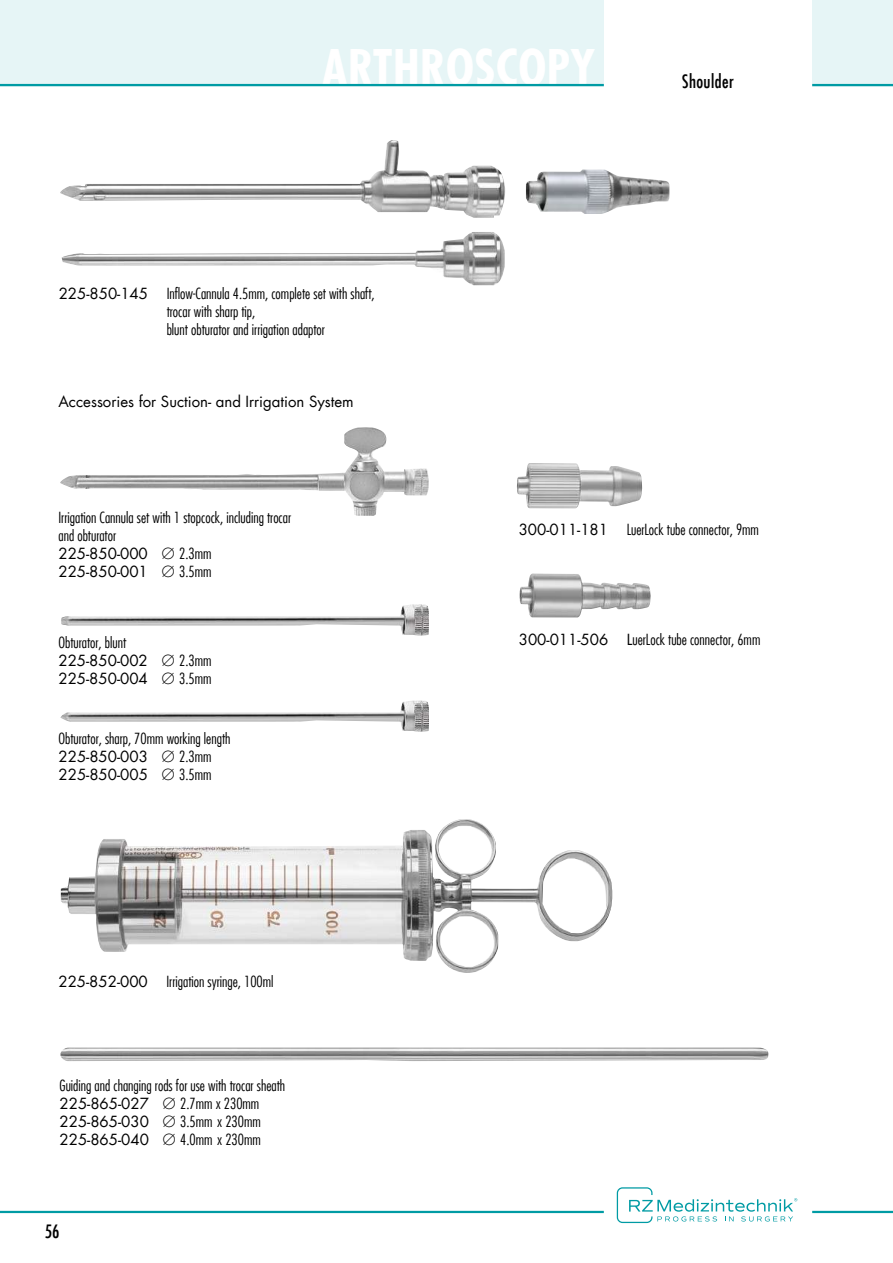
<style>
.page{position:relative;width:893px;height:1263px;background:#fff}
.page>*{position:absolute;margin:0;border:0;box-sizing:border-box;transform-origin:0 0}
.t1{font:700 condensed 48px "Futura LT";letter-spacing:.01em;color:#fff}
.t2{font:condensed 18px "Futura LT";letter-spacing:.025em;color:#000}
.t3{font:300 condensed 15px/18px "Futura LT";color:#000}
.t4{font:15px "Futura LT";color:#000}
.s1{font-weight:400;font-stretch:normal}
.s2{font-stretch:normal}
</style>
<div class="page">
<div style="left:0;top:0;width:604px;height:86px;background:#e6f5f6"></div>
<div style="left:812px;top:0;width:81px;height:86px;background:#e6f5f6"></div>
<hr style="left:812px;top:84px;width:81px;height:2px;background:#009ba4">
<svg style="left:617px;top:1187px;width:180px;height:36px"></svg>
<hr style="left:812px;top:1211px;width:81px;height:2px;background:#009ba4">
<hr style="left:0;top:1211px;width:604px;height:2px;background:#009ba4">
<img style="left:60px;top:140px;width:445px;height:78px">
<img style="left:62px;top:232px;width:443px;height:53px">
<img style="left:526px;top:170px;width:143px;height:44px">
<img style="left:60px;top:427px;width:369px;height:89px">
<img style="left:61px;top:819px;width:551px;height:154px">
<img style="left:60px;top:1048px;width:709px;height:13px">
<img style="left:517px;top:463px;width:126px;height:45px">
<img style="left:520px;top:573px;width:131px;height:44px">
<img style="left:60px;top:700px;width:369px;height:32px">
<img style="left:61px;top:604px;width:368px;height:32px">
<hr style="left:0;top:84px;width:604px;height:2px;background:#009ba4">
<h1 class="t1" style="left:322px;top:37px;width:275px">ARTHROSCOPY</h1>
<p class="t3" style="left:167px;top:285px;width:209px;text-indent:-108px"><span class="s1">225-850-145</span> Inflow-Cannula 4.5mm, complete set with shaft, trocar with sharp tip,<br>blunt obturator and irrigation adaptor</p>
<p class="t4" style="left:58px;top:392px;width:297px">Accessories for Suction- and Irrigation System</p>
<p class="t2" style="left:682px;top:71px;width:53px">Shoulder</p>
<p class="t3" style="left:58px;top:508px;width:234px">Irrigation Cannula set with 1 stopcock, including trocar and obturator<br><span class="s1">225-850-000</span> <span class="s2">Ø</span> 2.3mm<br><span class="s1">225-850-001</span> <span class="s2">Ø</span> 3.5mm</p>
<p class="t3" style="left:58px;top:633px;width:155px">Obturator, blunt<br><span class="s1">225-850-002</span> <span class="s2">Ø</span> 2.3mm<br><span class="s1">225-850-004</span> <span class="s2">Ø</span> 3.5mm</p>
<p class="t3" style="left:59px;top:730px;width:173px">Obturator, sharp, 70mm working length<br><span class="s1">225-850-003</span> <span class="s2">Ø</span> 2.3mm<br><span class="s1">225-850-005</span> <span class="s2">Ø</span> 3.5mm</p>
<p class="t3" style="left:58px;top:972px;width:217px"><span class="s1">225-852-000</span> Irrigation syringe, 100ml</p>
<p class="t3" style="left:60px;top:1076px;width:227px">Guiding and changing rods for use with trocar sheath <span class="s1">225-865-027</span> <span class="s2">Ø</span> 2.7mm x 230mm <span class="s1">225-865-030</span> <span class="s2">Ø</span> 3.5mm x 230mm <span class="s1">225-865-040</span> <span class="s2">Ø</span> 4.0mm x 230mm</p>
<p class="t2" style="left:45px;top:1220px;width:16px">56</p>
<p class="t3" style="left:519px;top:521px;width:242px"><span class="s1">300-011-181</span> LuerLock tube connector, 9mm</p>
<p class="t3" style="left:519px;top:631px;width:243px"><span class="s1">300-011-506 L</span>uerLock tube connector, 6mm</p>
</div>
